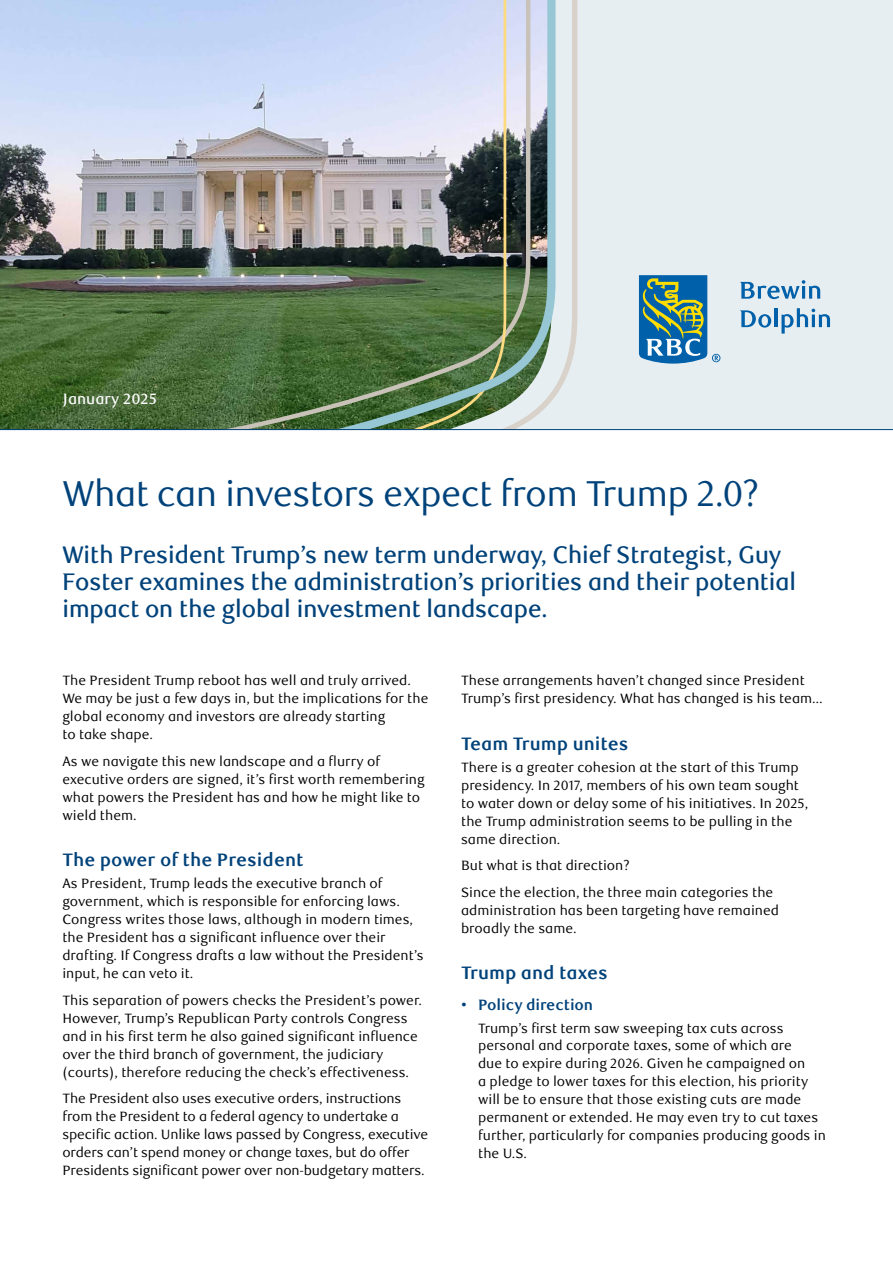
<style>
.page{position:relative;width:893px;height:1263px;background:#fff}
.page>*{position:absolute;margin:0;border:0;box-sizing:border-box;transform-origin:0 0}
.t1{font:36px "RBC Display";color:#00427a}
.t2{font:500 24px/27px "RBC Display";color:#00427a}
.t3{font:700 18px "RBC Text";color:#00427a}
.t4{font:700 15px "RBC Text";letter-spacing:-.01em;color:#00427a}
.t5{font:500 15px "RBC Text";color:#fff}
.t6{font:13.5px/18px "RBC Text";color:#000}
</style>
<div class="page">
<div style="left:0;top:0;width:893px;height:430px;background:#e7eef1"></div>
<svg style="left:556px;top:0;width:21px;height:395px"></svg>
<img style="left:0;top:0;width:556px;height:429px">
<svg style="left:639px;top:275px;width:81px;height:89px"></svg>
<svg style="left:740px;top:280px;width:80px;height:19px"></svg>
<svg style="left:740px;top:310px;width:31px;height:18px"></svg>
<hr style="left:774px;top:308px;width:4px;height:19px;background:#0060a9">
<svg style="left:781px;top:308px;width:49px;height:26px"></svg>
<hr style="left:0;top:429px;width:893px;height:1px;background:#00427a">
<p class="t5" style="left:63px;top:390px;width:95px">January 2025</p>
<h1 class="t1" style="left:62px;top:473px;width:698px">What can investors expect from Trump 2.0?</h1>
<h2 class="t2" style="left:62px;top:542px;width:735px">With President Trump’s new term underway, Chief Strategist, Guy<br>Foster examines the administration’s priorities and their potential impact on the global investment landscape.</h2>
<p class="t6" style="left:62px;top:672px;width:368px">The President Trump reboot has well and truly arrived.<br>We may be just a few days in, but the implications for the global economy and investors are already starting<br>to take shape.</p>
<p class="t6" style="left:62px;top:752px;width:364px">As we navigate this new landscape and a flurry of executive orders are signed, it’s first worth remembering what powers the President has and how he might like to wield them.</p>
<h3 class="t3" style="left:62px;top:849px;width:243px">The power of the President</h3>
<p class="t6" style="left:62px;top:875px;width:363px">As President, Trump leads the executive branch of government, which is responsible for enforcing laws.<br>Congress writes those laws, although in modern times, the President has a significant influence over their drafting. If Congress drafts a law without the President’s input, he can veto it.</p>
<p class="t6" style="left:62px;top:991px;width:361px">This separation of powers checks the President’s power.<br>However, Trump’s Republican Party controls Congress and in his first term he also gained significant influence over the third branch of government, the judiciary (courts), therefore reducing the check’s effectiveness.</p>
<p class="t6" style="left:62px;top:1090px;width:367px">The President also uses executive orders, instructions from the President to a federal agency to undertake a specific action. Unlike laws passed by Congress, executive orders can’t spend money or change taxes, but do offer Presidents significant power over non-budgetary matters.</p>
<p class="t6" style="left:461px;top:672px;width:363px">These arrangements haven’t changed since President<br>Trump’s first presidency. What has changed is his team…</p>
<h3 class="t3" style="left:461px;top:733px;width:169px">Team Trump unites</h3>
<p class="t6" style="left:461px;top:758px;width:349px">There is a greater cohesion at the start of this Trump presidency. In 2017, members of his own team sought to water down or delay some of his initiatives. In 2025, the Trump administration seems to be pulling in the same direction.</p>
<p class="t6" style="left:461px;top:853px;width:314px;line-height:26.5px">But what is that direction?<br>Since the election, the three main categories the</p>
<p class="t6" style="left:461px;top:901px;width:319px">administration has been targeting have remained broadly the same.</p>
<h3 class="t3" style="left:461px;top:962px;width:148px">Trump and taxes</h3>
<p class="t4" style="left:461px;top:996px;width:133px">• Policy direction</p>
<p class="t6" style="left:478px;top:1019px;width:349px">Trump’s first term saw sweeping tax cuts across personal and corporate taxes, some of which are<br>due to expire during 2026. Given he campaigned on<br>a pledge to lower taxes for this election, his priority will be to ensure that those existing cuts are made permanent or extended. He may even try to cut taxes further, particularly for companies producing goods in the U.S.</p>
</div>
